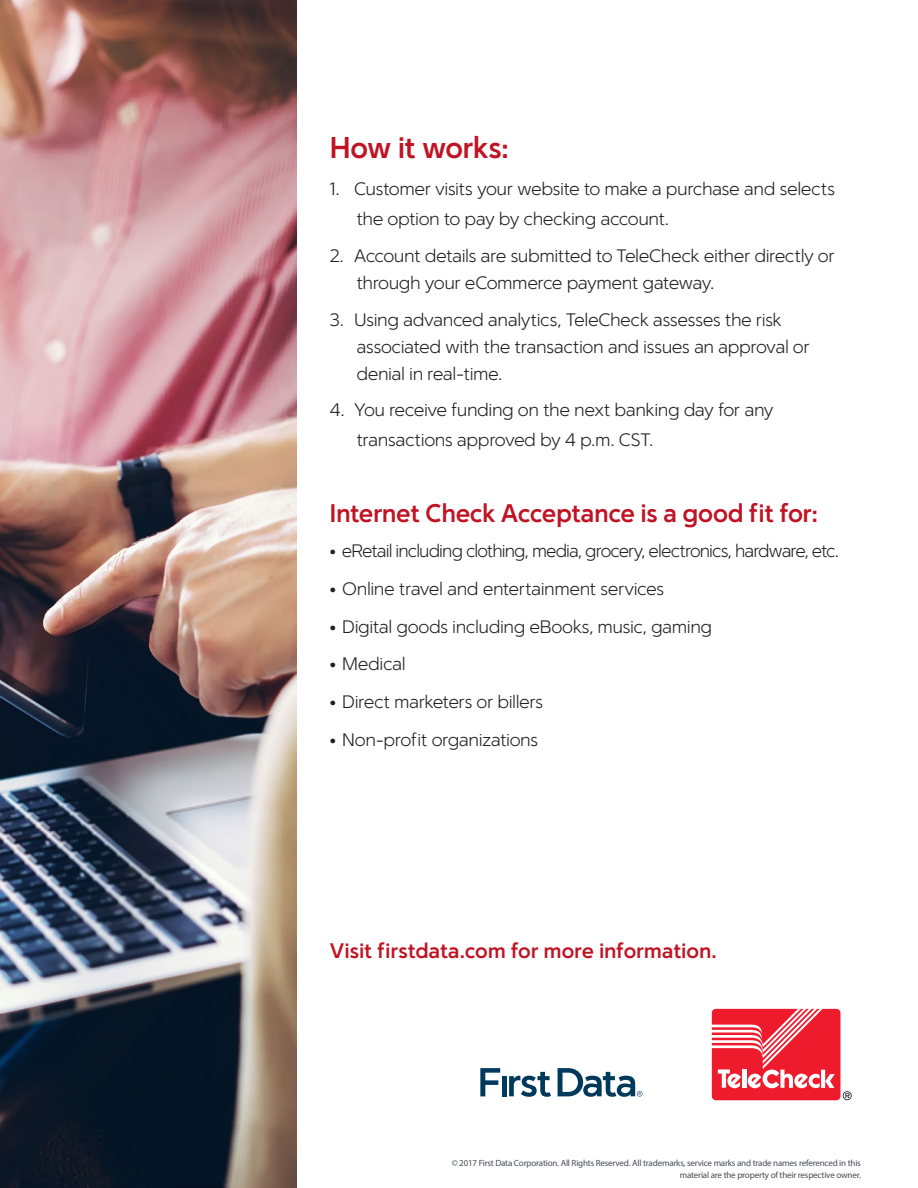
<style>
.page{position:relative;width:918px;height:1188px;background:#fff}
.page>*{position:absolute;margin:0;border:0;box-sizing:border-box;transform-origin:0 0}
.subheads_-_body__gre{font:700 30px "Simple Sans";letter-spacing:-.025em;color:#c01324}
.body{font:700 25.5px "Simple Sans";letter-spacing:-.025em;color:#c01324}
.subheads_-_body__gre-2{font:700 21px "Simple Sans";letter-spacing:-.01em;color:#c01324}
.t1{font:300 18px/27px "Simple Sans";letter-spacing:-.03em;color:#231f20}
.t2{font:300 18px "Simple Sans";letter-spacing:-.05em;color:#231f20}
.t3{font:9px/12px "Myriad Pro";letter-spacing:-.02em;color:#464b54;text-align:right}
</style>
<div class="page">
<hr style="left:502px;top:1076px;width:4px;height:20px;background:#00395c">
<svg style="left:509px;top:1072px;width:42px;height:25px"></svg>
<svg style="left:480px;top:1068px;width:20px;height:28px"></svg>
<svg style="left:558px;top:1068px;width:84px;height:29px"></svg>
<img style="left:0;top:0;width:297px;height:1188px">
<svg style="left:712px;top:1009px;width:140px;height:91px"></svg>
<p class="subheads_-_body__gre" style="left:329px;top:130px;width:181px">How it works:</p>
<p class="t1" style="left:356px;top:174px;width:480px;line-height:30px;text-indent:-27px">1. Customer visits your website to make a purchase and selects the option to pay by checking account.</p>
<p class="t1" style="left:356px;top:242px;width:480px;text-indent:-27px">2. Account details are submitted to TeleCheck either directly or through your eCommerce payment gateway.</p>
<p class="t1" style="left:356px;top:305px;width:455px;text-indent:-27px">3. Using advanced analytics, TeleCheck assesses the risk associated with the transaction and issues an approval or denial in real-time.</p>
<p class="t1" style="left:356px;top:395px;width:419px;line-height:30px;text-indent:-27px">4. You receive funding on the next banking day for any transactions approved by 4 p.m. CST.</p>
<p class="body" style="left:329px;top:498px;width:490px">Internet Check Acceptance is a good fit for:</p>
<p class="t2" style="left:329px;top:540px;width:511px">• eRetail including clothing, media, grocery, electronics, hardware, etc.</p>
<p class="t1" style="left:329px;top:575px;width:336px">• Online travel and entertainment services</p>
<p class="t1" style="left:329px;top:613px;width:384px">• Digital goods including eBooks, music, gaming</p>
<p class="t1" style="left:329px;top:650px;width:78px">• Medical</p>
<p class="t1" style="left:329px;top:688px;width:216px">• Direct marketers or billers</p>
<p class="t1" style="left:329px;top:726px;width:211px">• Non-profit organizations</p>
<p class="subheads_-_body__gre-2" style="left:329px;top:938px;width:389px">Visit firstdata.com for more information.</p>
<p class="t3" style="left:452px;top:1156px;width:411px">© 2017 First Data Corporation. All Rights Reserved. All trademarks, service marks and trade names referenced in this material are the property of their respective owner.</p>
</div>
